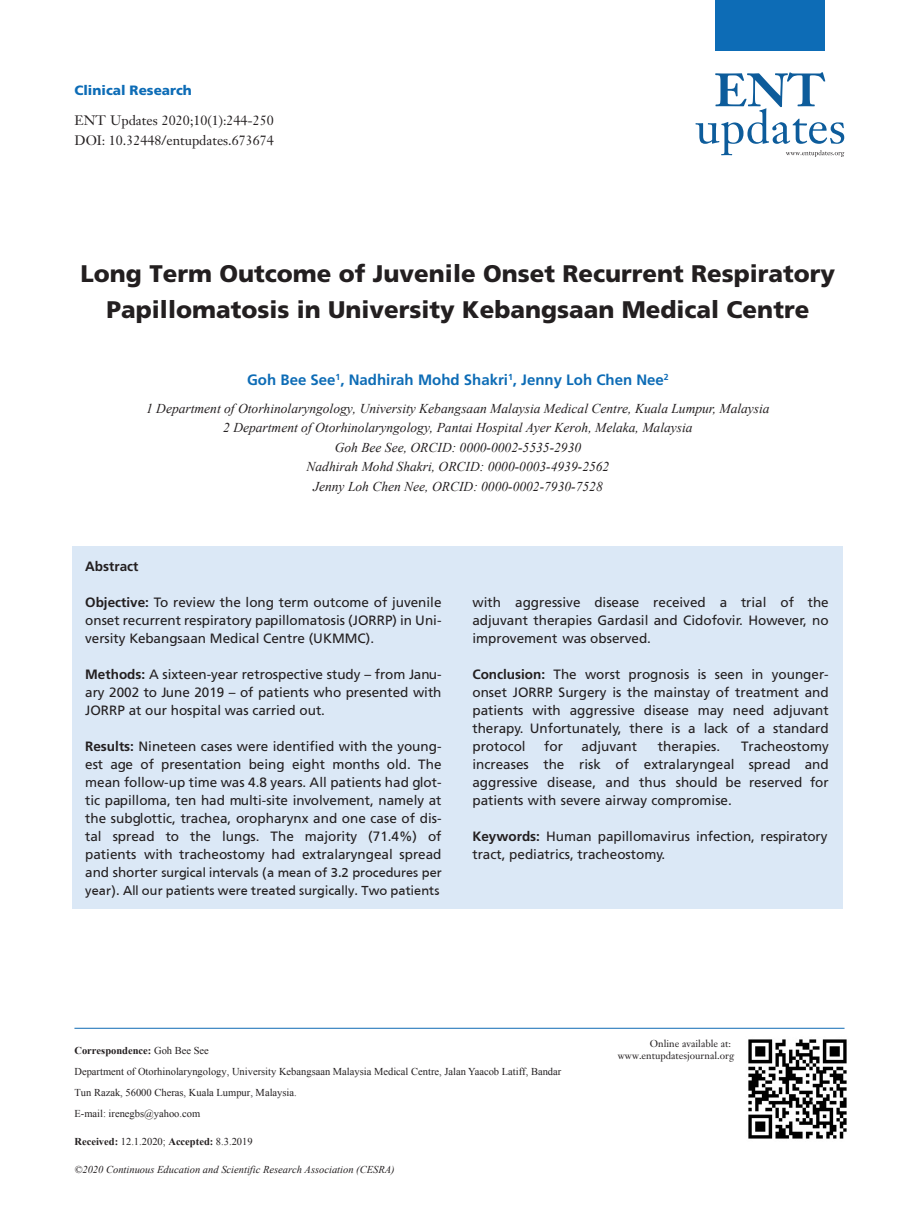
<style>
.page{position:relative;width:919px;height:1217px;background:#fff}
.page>*{position:absolute;margin:0;border:0;box-sizing:border-box;transform-origin:0 0}
.t1{font:24px/35.7px "Frutiger Black Nr Tr";color:#231f20;text-align:center}
.t2{font:15px "Frutiger Bold Tr";color:#0d6cb6}
.t3{font:13.5px/18px "Frutiger Normal Tr";color:#231f20;text-align:justify}
.t4{font:italic 13.5px/19.5px "Times New Roman";color:#231f20;text-align:center}
.t5{font:13.5px/18.1px "Frutiger";letter-spacing:.01em;color:#231f20}
.t6{font:13.5px/19.8px "Janson Text LT Std";color:#231f20}
.t7{font:13.5px "Frutiger Black Nr Tr";color:#0d6cb6}
.t8{font:13.5px "Frutiger Bold Tr";color:#231f20}
.t9{font:10.5px/21px "Times New Roman";color:#231f20}
.t10{font:italic 10.5px "Times New Roman";color:#231f20}
.t11{font:700 10.5px "Times New Roman";color:#231f20}
.t12{font:10.05px/11.9px "Janson Text LT Std";color:#231f20}
.s1{font-family:"Frutiger Bold Tr"}
.s2{font-family:"Frutiger Normal Tr"}
.s3{font-weight:700}
.s4{font-weight:400}
</style>
<div class="page">
<div style="left:715px;top:0;width:110px;height:51px;background:#0d6cb6"></div>
<svg style="left:695px;top:72px;width:149px;height:85px"></svg>
<hr style="left:74px;top:1027px;width:770px;height:1px;background:#0f6bb5">
<div style="left:72px;top:546px;width:770px;height:362px;background:#dbe8f6"></div>
<img style="left:748px;top:1039px;width:99px;height:100px">
<p class="t7" style="left:74px;top:82px;width:119px">Clinical Research</p>
<p class="t6" style="left:74px;top:111px;width:201px">ENT Updates 2020;10(1):244-250<br>DOI: 10.32448/entupdates.673674</p>
<h1 class="t1" style="left:81px;top:255px;width:756px">Long Term Outcome of Juvenile Onset Recurrent Respiratory<br>Papillomatosis in University Kebangsaan Medical Centre</h1>
<p class="t2" style="left:247px;top:371px;width:423px">Goh Bee See<sup>1</sup>, Nadhirah Mohd Shakri<sup>1</sup>, Jenny Loh Chen Nee<sup>2</sup></p>
<p class="t4" style="left:146px;top:398px;width:625px">1 Department of Otorhinolaryngology, University Kebangsaan Malaysia Medical Centre, Kuala Lumpur, Malaysia 2 Department of Otorhinolaryngology, Pantai Hospital Ayer Keroh, Melaka, Malaysia<br>Goh Bee See, ORCID: 0000-0002-5535-2930<br>Nadhirah Mohd Shakri, ORCID: 0000-0003-4939-2562<br>Jenny Loh Chen Nee, ORCID: 0000-0002-7930-7528</p>
<p class="t8" style="left:85px;top:557px;width:55px">Abstract</p>
<p class="t3" style="left:85px;top:592px;width:358px"><span class="s1">Objective:</span> To review the long term outcome of juvenile onset recurrent respiratory papillomatosis (JORRP) in Uni&shy;versity Kebangsaan Medical Centre (UKMMC).</p>
<p class="t3" style="left:85px;top:664px;width:358px"><span class="s1">Methods:</span> A sixteen-year retrospective study – from Janu&shy;ary 2002 to June 2019 – of patients who presented with JORRP at our hospital was carried out.</p>
<p class="t3" style="left:85px;top:736px;width:358px"><span class="s1">Results:</span> Nineteen cases were identified with the young&shy;est age of presentation being eight months old. The mean follow-up time was 4.8 years. All patients had glot&shy;tic papilloma, ten had multi-site involvement, namely at the subglottic, trachea, oropharynx and one case of dis&shy;tal spread to the lungs. The majority (71.4%) of patients with tracheostomy had extralaryngeal spread</p>
<p class="t5" style="left:85px;top:862px;width:358px"><span class="s2">and shorter</span> surgical intervals (a mean of 3.2 procedures per year). All our patients were treated surgically. Two patients</p>
<p class="t3" style="left:472px;top:593px;width:358px">with aggressive disease received a trial of the adjuvant therapies Gardasil and Cidofovir. However, no improvement was observed.</p>
<p class="t3" style="left:472px;top:665px;width:358px"><span class="s1">Conclusion:</span> The worst prognosis is seen in younger&shy;onset JORRP. Surgery is the mainstay of treatment and patients with aggressive disease may need adjuvant therapy. Unfortunately, there is a lack of a standard protocol</p>
<p class="t3" style="left:544px;top:737px;width:20px">for</p>
<p class="t3" style="left:581px;top:737px;width:57px">adjuvant</p>
<p class="t3" style="left:658px;top:737px;width:64px">therapies.</p>
<p class="t3" style="left:472px;top:737px;width:358px;text-indent:268px">Tracheostomy increases the risk of extralaryngeal spread and aggressive disease, and thus should be reserved for patients with severe airway compromise.</p>
<p class="t3" style="left:472px;top:827px;width:356px"><span class="s1">Keywords:</span> Human papillomavirus infection, respiratory tract, pediatrics, tracheostomy.</p>
<p class="t9" style="left:74px;top:1039px;width:488px"><span class="s3">Correspondence:</span> Goh Bee See<br>Department of Otorhinolaryngology, University Kebangsaan Malaysia Medical Centre, Jalan Yaacob Latiff, Bandar Tun Razak, 56000 Cheras, Kuala Lumpur, Malaysia.<br>E-mail: irenegbs@yahoo.com</p>
<p class="t11" style="left:74px;top:1133px;width:180px">Received: <span class="s4">12.1.2020;</span> Accepted: <span class="s4">8.3.2019</span></p>
<p class="t10" style="left:74px;top:1161px;width:322px">©2020 Continuous Education and Scientific Research Association (CESRA)</p>
<p class="t12" style="left:618px;top:1037px;width:118px;text-indent:32px">Online available at: www.entupdatesjournal.org</p>
</div>
